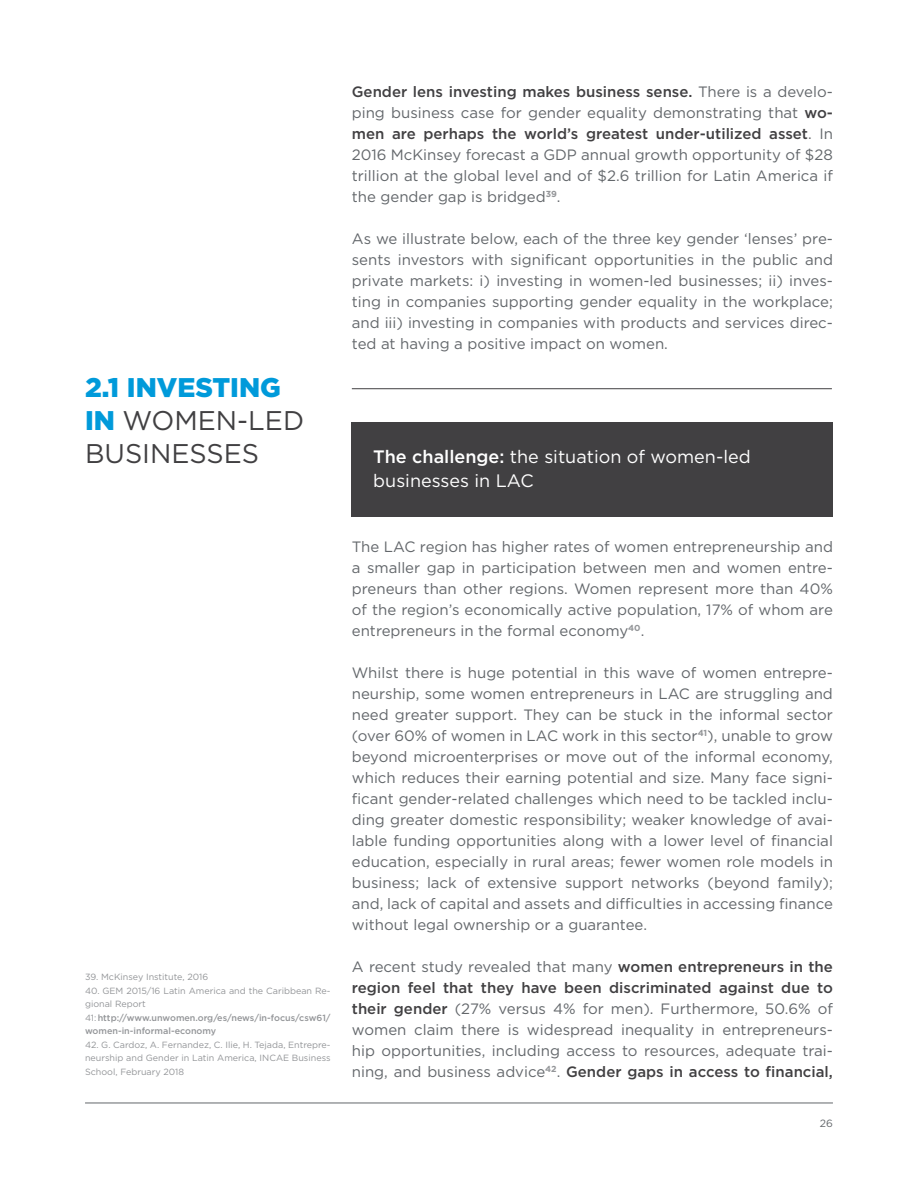
<style>
.page{position:relative;width:918px;height:1188px;background:#fff}
.page>*{position:absolute;margin:0;border:0;box-sizing:border-box;transform-origin:0 0}
.t1{font:27px/33px "Gotham";color:#414042}
.t2{font:18px/24px "Gotham";color:#fff}
.t3{font:15px/21px "Gotham";color:#63676b;text-align:justify}
.t4{font:10.5px "Gotham";color:#63676b}
.t5{font:9px/13.5px "Gotham";color:#939598;text-align:justify}
.t6{font:500 9px/13.5px "Gotham";color:#939598}
.s1{font-weight:900;color:#009ada}
.s2{font-weight:400}
.s3{font-weight:500;color:#414042}
.s4{font-weight:500}
</style>
<div class="page">
<hr style="left:85px;top:1103px;width:748px;height:1px;background:#63676b">
<hr style="left:352px;top:388px;width:480px;height:1px;background:#414042">
<div style="left:352px;top:422px;width:481px;height:95px;background:#414042"></div>
<h1 class="t1" style="left:85px;top:371px;width:221px"><span class="s1">2.1 INVESTING<br>IN</span> WOMEN-LED<br>BUSINESSES</h1>
<p class="t5" style="left:85px;top:970px;width:125px">39. McKinsey Institute, 2016</p>
<p class="t6" style="left:85px;top:984px;width:247px"><span class="s2">40. GEM 2015/16 Latin America and the Caribbean Re&shy;gional Report<br>41:</span> http://www.unwomen.org/es/news/in-focus/csw61/ women-in-informal-economy</p>
<p class="t5" style="left:85px;top:1038px;width:247px">42. G. Cardoz, A. Fernandez, C. Ilie, H. Tejada, Entrepre&shy;neurship and Gender in Latin America, INCAE Business School, February 2018</p>
<p class="t3" style="left:352px;top:81px;width:483px"><span class="s3">Gender lens investing makes business sense.</span> There is a develo&shy;ping business case for gender equality demonstrating that <span class="s3">wo&shy;men are perhaps the world’s greatest under-utilized asset</span>. In 2016 McKinsey forecast a GDP annual growth opportunity of $28 trillion at the global level and of $2.6 trillion for Latin America if the gender gap is bridged<sup>39</sup>.</p>
<p class="t3" style="left:352px;top:228px;width:483px">As we illustrate below, each of the three key gender ‘lenses’ pre&shy;sents investors with significant opportunities in the public and private markets: i) investing in women-led businesses; ii) inves&shy;ting in companies supporting gender equality in the workplace; and iii) investing in companies with products and services direc&shy;ted at having a positive impact on women.</p>
<p class="t2" style="left:373px;top:444px;width:379px"><span class="s4">The challenge:</span> the situation of women-led businesses in LAC</p>
<p class="t3" style="left:352px;top:536px;width:483px">The LAC region has higher rates of women entrepreneurship and a smaller gap in participation between men and women entre&shy;preneurs than other regions. Women represent more than 40% of the region’s economically active population, 17% of whom are entrepreneurs in the formal economy<sup>40</sup>.</p>
<p class="t3" style="left:352px;top:662px;width:483px">Whilst there is huge potential in this wave of women entrepre&shy;neurship, some women entrepreneurs in LAC are struggling and need greater support. They can be stuck in the informal sector (over 60% of women in LAC work in this sector<sup>41</sup>), unable to grow beyond microenterprises or move out of the informal economy, which reduces their earning potential and size. Many face signi&shy;ficant gender-related challenges which need to be tackled inclu&shy;ding greater domestic responsibility; weaker knowledge of avai&shy;lable funding opportunities along with a lower level of financial education, especially in rural areas; fewer women role models in business; lack of extensive support networks (beyond family); and, lack of capital and assets and difficulties in accessing finance without legal ownership or a guarantee.</p>
<p class="t3" style="left:352px;top:956px;width:483px">A recent study revealed that many <span class="s3">women entrepreneurs in the region feel that they have been discriminated against due to their gender</span> (27% versus 4% for men). Furthermore, 50.6% of women claim there is widespread inequality in entrepreneurs&shy;hip opportunities, including access to resources, adequate trai&shy;ning, and business advice<sup>42</sup>. <span class="s3">Gender gaps in access to financial,</span></p>
<p class="t4" style="left:820px;top:1117px;width:15px">26</p>
</div>
